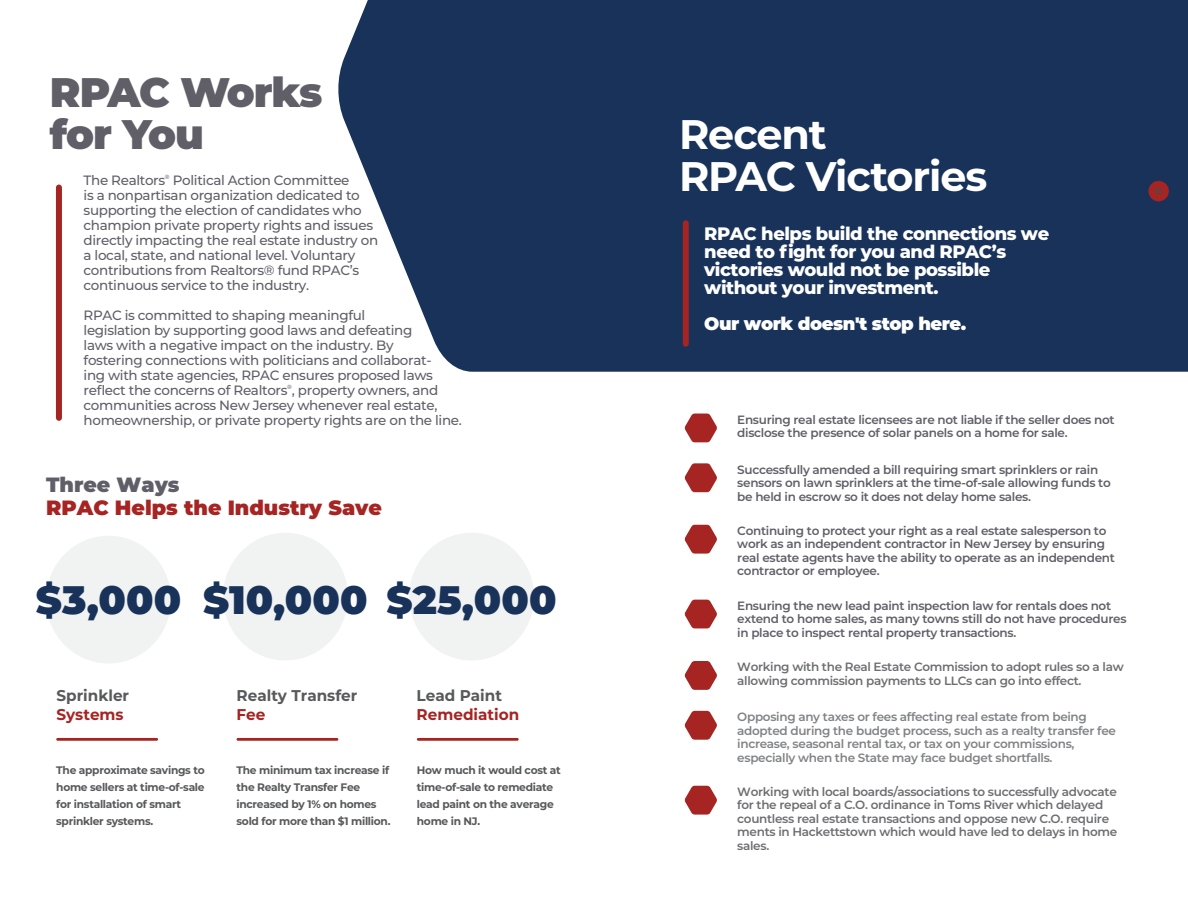
<style>
.page{position:relative;width:1188px;height:918px;background:#fff}
.page>*{position:absolute;margin:0;border:0;box-sizing:border-box;transform-origin:0 0}
.t1{font:700 41.25px/41.2px "Montserrat";letter-spacing:-.025em;color:#fff}
.t2{font:900 41.25px/41.2px "Montserrat";letter-spacing:-.03em;color:#605f68}
.t3{font:900 39.75px "Montserrat";letter-spacing:.005em;color:#18325a}
.t4{font:900 20.7px "Montserrat";color:#a62422}
.t5{font:900 20.7px "Montserrat";color:#605f68}
.t6{font:800 18px/18px "Montserrat";letter-spacing:-.025em;color:#fff}
.t7{font:900 18px "Montserrat";letter-spacing:-.025em;color:#fff}
.t8{font:700 15.6px "Montserrat";color:#58595b}
.t9{font:700 15.6px "Montserrat";color:#a62422}
.t10{font:500 13.5px/15px "Montserrat";letter-spacing:-.025em;color:#605f68}
.t11{font:600 12px/13.5px "Montserrat";letter-spacing:-.025em;color:#605f68}
.t12{font:600 12px/13.5px "Montserrat";letter-spacing:-.025em;color:#6d6e71}
.t13{font:600 12px/13.5px "Montserrat";letter-spacing:-.025em;color:#808285}
.t14{font:700 10.95px/17.1px "Montserrat";letter-spacing:-.025em;color:#58595b}
.t15{font:700 9.6px "Montserrat";color:#4f494e}
.t16{font:500 6px "Montserrat";color:#605f68}
</style>
<div class="page">
<div style="left:338px;top:0;width:850px;height:372px;background:#18325a"></div>
<hr style="left:56px;top:738px;width:102px;height:3px;background:#a62422">
<hr style="left:237px;top:738px;width:101px;height:3px;background:#a62422">
<hr style="left:417px;top:738px;width:102px;height:3px;background:#a62422">
<div style="left:46px;top:536px;width:125px;height:127px;background:#f1f2f2;border-radius:50%"></div>
<div style="left:223px;top:533px;width:125px;height:127px;background:#f1f2f2;border-radius:50%"></div>
<div style="left:409px;top:533px;width:125px;height:127px;background:#f1f2f2;border-radius:50%"></div>
<svg style="left:685px;top:414px;width:32px;height:28px"></svg>
<svg style="left:685px;top:463px;width:32px;height:29px"></svg>
<svg style="left:685px;top:525px;width:32px;height:29px"></svg>
<svg style="left:685px;top:600px;width:32px;height:28px"></svg>
<svg style="left:685px;top:661px;width:32px;height:29px"></svg>
<svg style="left:685px;top:711px;width:32px;height:29px"></svg>
<svg style="left:685px;top:786px;width:32px;height:29px"></svg>
<div style="left:1148px;top:181px;width:21px;height:20px;background:#a62422;border-radius:50%"></div>
<div style="left:56px;top:187px;width:6px;height:231px;background:#a62422"></div>
<div style="left:683px;top:223px;width:6px;height:121px;background:#a62422"></div>
<h1 class="t2" style="left:50px;top:70px;width:274px">RPAC Works for You</h1>
<p class="t10" style="left:84px;top:172px;width:83px">The Realtors</p>
<p class="t16" style="left:165px;top:173px;width:6px">®</p>
<p class="t10" style="left:84px;top:172px;width:296px;text-indent:89px">Political Action Committee<br>is a nonpartisan organization dedicated to supporting the election of candidates who champion private property rights and issues directly impacting the real estate industry on a local, state, and national level. Voluntary contributions from Realtors® fund RPAC’s continuous service to the industry.</p>
<p class="t10" style="left:84px;top:307px;width:356px">RPAC is committed to shaping meaningful<br>legislation by supporting good laws and defeating laws with a negative impact on the industry. By fostering connections with politicians and collaborat&shy;ing with state agencies, RPAC ensures proposed laws reflect the concerns of Realtors , property owners, and</p>
<p class="t16" style="left:287px;top:383px;width:6px">®</p>
<p class="t10" style="left:84px;top:397px;width:380px">communities across New Jersey whenever real estate, homeownership, or private property rights are on the line.</p>
<h3 class="t5" style="left:46px;top:469px;width:135px">Three Ways</h3>
<h3 class="t4" style="left:46px;top:493px;width:337px">RPAC Helps the Industry Save</h3>
<h2 class="t3" style="left:36px;top:570px;width:522px">$3,000 $10,000 $25,000</h2>
<p class="t8" style="left:56px;top:684px;width:74px">Sprinkler</p>
<p class="t9" style="left:56px;top:703px;width:69px">Systems</p>
<p class="t8" style="left:237px;top:684px;width:122px">Realty Transfer</p>
<p class="t9" style="left:237px;top:703px;width:30px">Fee</p>
<p class="t8" style="left:417px;top:684px;width:87px">Lead Paint</p>
<p class="t9" style="left:417px;top:703px;width:104px">Remediation</p>
<p class="t14" style="left:56px;top:761px;width:150px">The approximate savings to home sellers at time-of-sale for installation of smart sprinkler systems.</p>
<p class="t14" style="left:237px;top:761px;width:155px">The minimum tax increase if the Realty Transfer Fee increased by 1% on homes sold for more than $1 million.</p>
<p class="t14" style="left:417px;top:761px;width:145px">How much it would cost at time-of-sale to remediate lead paint on the average home in NJ.</p>
<h1 class="t1" style="left:679px;top:112px;width:310px">Recent<br>RPAC Victories</h1>
<h3 class="t6" style="left:704px;top:224px;width:347px">RPAC helps build the connections we need to fight for you and RPAC’s victories would not be possible without your investment.</h3>
<h3 class="t7" style="left:704px;top:310px;width:264px">Our work doesn't stop here.</h3>
<p class="t15" style="left:1155px;top:184px;width:9px">11</p>
<p class="t11" style="left:737px;top:412px;width:379px">Ensuring real estate licensees are not liable if the seller does not disclose the presence of solar panels on a home for sale.</p>
<p class="t11" style="left:737px;top:462px;width:375px">Successfully amended a bill requiring smart sprinklers or rain sensors on lawn sprinklers at the time-of-sale allowing funds to be held in escrow so it does not delay home sales.</p>
<p class="t11" style="left:737px;top:523px;width:379px">Continuing to protect your right as a real estate salesperson to work as an independent contractor in New Jersey by ensuring real estate agents have the ability to operate as an independent contractor or employee.</p>
<p class="t11" style="left:737px;top:598px;width:391px">Ensuring the new lead paint inspection law for rentals does not extend to home sales, as many towns still do not have procedures in place to inspect rental property transactions.</p>
<p class="t12" style="left:737px;top:660px;width:388px">Working with the Real Estate Commission to adopt rules so a law allowing commission payments to LLCs can go into effect.</p>
<p class="t13" style="left:737px;top:710px;width:380px">Opposing any taxes or fees affecting real estate from being adopted during the budget process, such as a realty transfer fee increase, seasonal rental tax, or tax on your commissions, especially when the State may face budget shortfalls.</p>
<p class="t12" style="left:737px;top:784px;width:381px">Working with local boards/associations to successfully advocate for the repeal of a C.O. ordinance in Toms River which delayed countless real estate transactions and oppose new C.O. require ments in Hackettstown which would have led to delays in home sales.</p>
</div>
